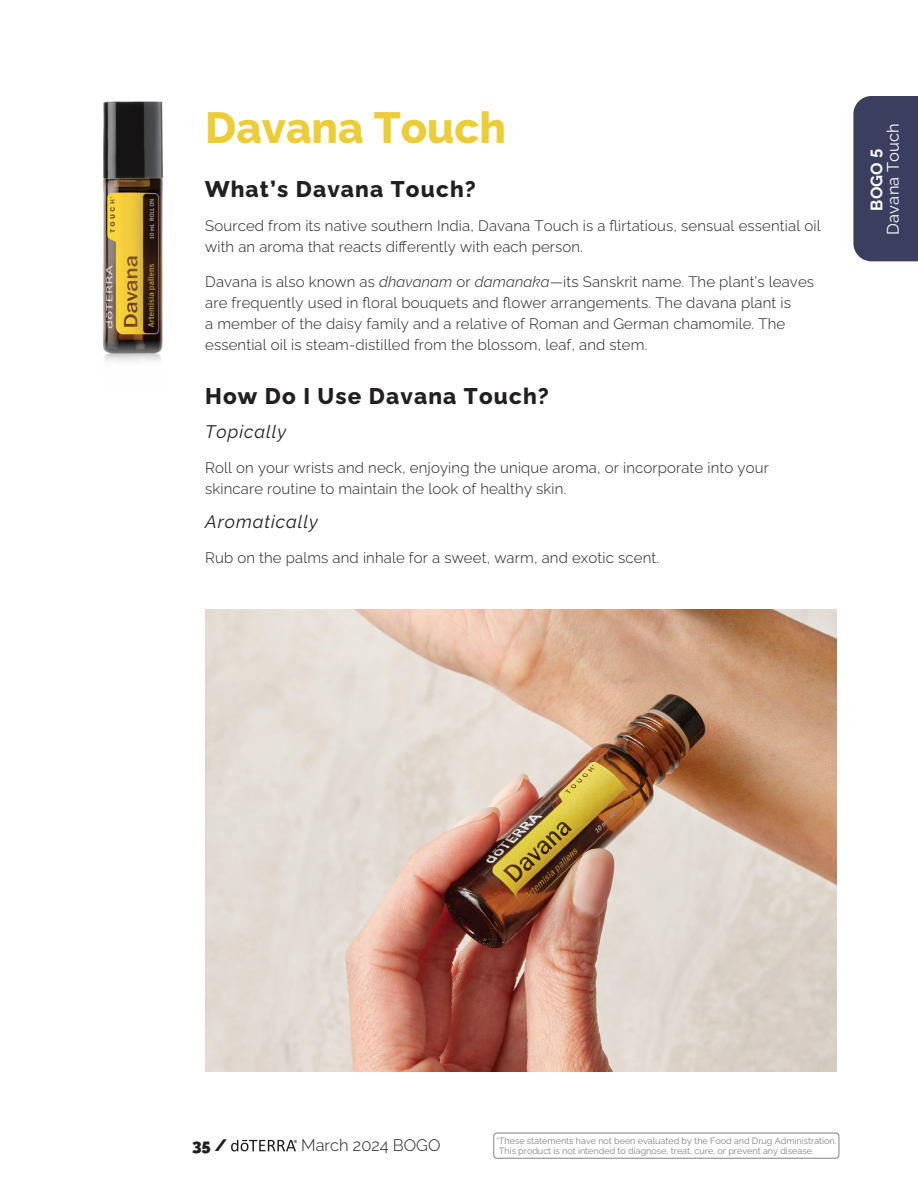
<style>
.page{position:relative;width:918px;height:1188px;background:#fff}
.page>*{position:absolute;margin:0;border:0;box-sizing:border-box;transform-origin:0 0}
.t1{font:800 43.5px "Ralewayd T";color:#eccd37}
.t2{font:800 22.5px "Ralewayd T";letter-spacing:.05em;color:#231f20}
.t3{font:italic 18px "Ralewayd T";letter-spacing:.05em;color:#231f20}
.t4{font:300 16.5px "Ralewayd T";color:#231f20}
.t5{font:16.5px "Ralewayd T";letter-spacing:.01em;color:#fff}
.t6{font:700 16.5px "Ralewayd T";color:#fff}
.t7{font:900 16.5px "Ralewayd T";color:#231f20}
.t8{font:300 15px/21px "Ralewayd T";letter-spacing:.01em;color:#231f20}
.t9{font:9px/10.5px "Ralewayd T";color:#808285}
.s1{font-style:italic}
</style>
<div class="page">
<div style="left:853px;top:96px;width:65px;height:165px;background:#3b3f5f"></div>
<img style="left:102px;top:101px;width:61px;height:261px">
<img style="left:205px;top:609px;width:632px;height:462px">
<svg style="left:231px;top:1140px;width:66px;height:11px"></svg>
<div style="left:494px;top:1133px;width:345px;height:25px;border:1px solid #808285;border-radius:3px"></div>
<h1 class="t1" style="left:205px;top:94px;width:302px">Davana Touch</h1>
<h2 class="t2" style="left:205px;top:171px;width:272px">What’s Davana Touch?</h2>
<p class="t8" style="left:205px;top:214px;width:617px">Sourced from its native southern India, Davana Touch is a flirtatious, sensual essential oil with an aroma that reacts differently with each person.</p>
<p class="t8" style="left:205px;top:269px;width:610px">Davana is also known as <span class="s1">dhavanam</span> or <span class="s1">damanaka</span>—its Sanskrit name. The plant’s leaves are frequently used in floral bouquets and flower arrangements. The davana plant is<br>a member of the daisy family and a relative of Roman and German chamomile. The essential oil is steam-distilled from the blossom, leaf, and stem.</p>
<h2 class="t2" style="left:205px;top:378px;width:345px">How Do I Use Davana Touch?</h2>
<p class="t3" style="left:205px;top:417px;width:82px">Topically</p>
<p class="t8" style="left:205px;top:455px;width:565px">Roll on your wrists and neck, enjoying the unique aroma, or incorporate into your skincare routine to maintain the look of healthy skin.</p>
<p class="t3" style="left:205px;top:507px;width:114px">Aromatically</p>
<p class="t8" style="left:205px;top:545px;width:455px">Rub on the palms and inhale for a sweet, warm, and exotic scent.</p>
<p class="t5" style="left:880px;top:235px;width:113px;rotate:-90deg">Davana Touch</p>
<p class="t6" style="left:864px;top:211px;width:64px;rotate:-90deg">BOGO 5</p>
<p class="t7" style="left:192px;top:1133px;width:37px">35 /</p>
<p class="t4" style="left:301px;top:1133px;width:141px">March 2024 BOGO</p>
<p class="t9" style="left:499px;top:1134px;width:339px;text-indent:-3px">*These statements have not been evaluated by the Food and Drug Administration.<br>This product is not intended to diagnose, treat, cure, or prevent any disease.</p>
</div>
